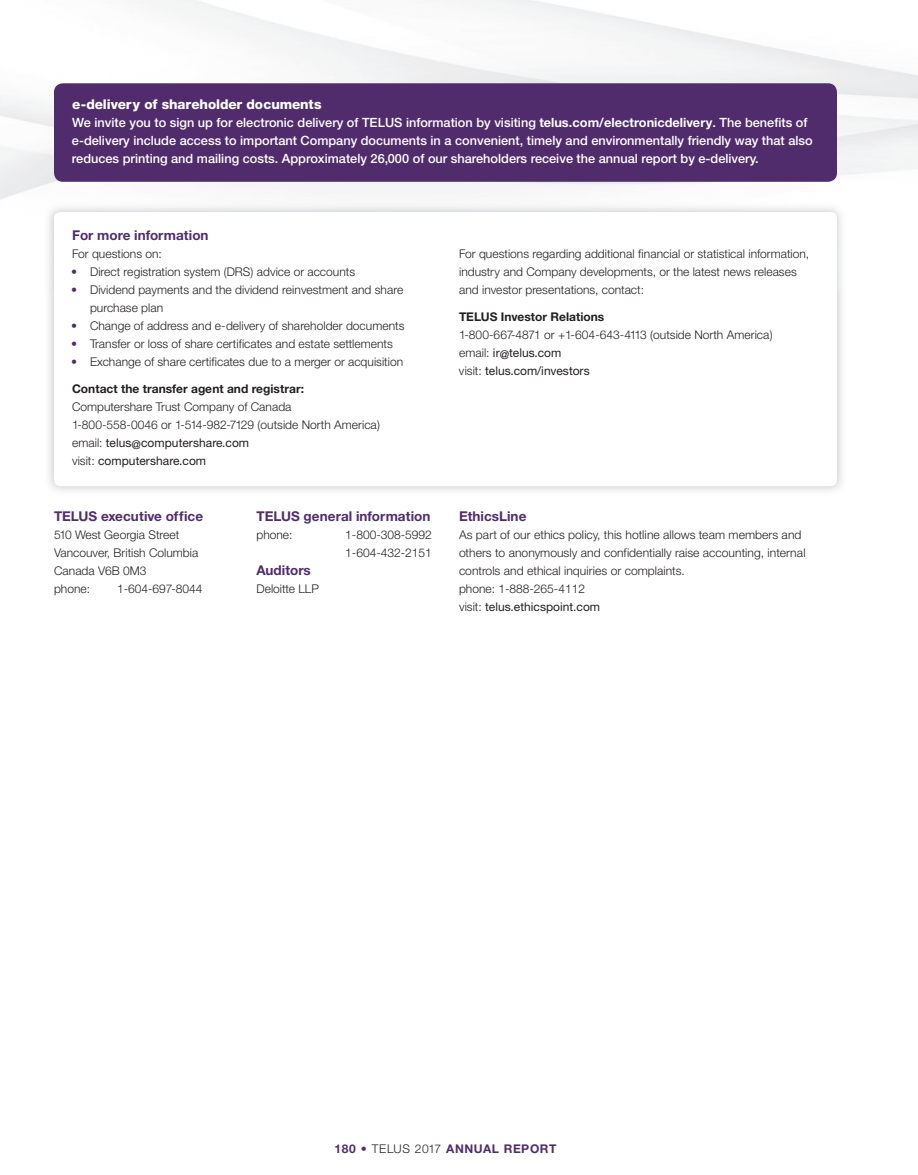
<style>
.page{position:relative;width:918px;height:1175px;background:#fff}
.page>*{position:absolute;margin:0;border:0;box-sizing:border-box;transform-origin:0 0}
.t1{font:700 13.5px "Helve TELUS";color:#512c6c}
.t2{font:800 13.5px "Helve TELUS";letter-spacing:-.01em;color:#fff}
.t3{font:500 12.75px/18px "Helve TELUS";color:#fff}
.t4{font:300 12px/18px "Helve TELUS";color:#231f20}
.t5{font:300 12px/18px "Helve TELU Smono 45";color:#231f20}
.t6{font:700 12px "Helve TELUS";color:#231f20}
.t7{font:12px "Helve TELUS";color:#231f20}
.t8{font:700 12px "Helve TELUS";letter-spacing:.05em;color:#512c6c}
.s1{font-weight:700}
.s2{color:#512c6c}
.s3{font-weight:400}
.s4{font-family:"Helve TELUS"}
.s5{font-weight:300}
.s6{font-weight:300;color:#231f20}
</style>
<div class="page">
<div style="left:54px;top:83px;width:783px;height:99px;background:#512c6c;border-radius:9px"></div>
<div style="left:54px;top:212px;width:783px;height:274px;background:#fff;border-radius:6px"></div>
<p class="t2" style="left:72px;top:99px;width:251px">e-delivery of shareholder documents</p>
<p class="t3" style="left:72px;top:114px;width:742px">We invite you to sign up for electronic delivery of TELUS information by visiting <span class="s1">telus.com/electronicdelivery</span>. The benefits of e-delivery include access to important Company documents in a convenient, timely and environmentally friendly way that also reduces printing and mailing costs. Approximately 26,000 of our shareholders receive the annual report by e-delivery.</p>
<p class="t1" style="left:72px;top:230px;width:138px">For more information</p>
<p class="t4" style="left:72px;top:246px;width:91px">For questions on:</p>
<p class="t4" style="left:71px;top:264px;width:285px"><span class="s2">•</span> Direct registration system (DRS) advice or accounts</p>
<p class="t4" style="left:90px;top:282px;width:315px;text-indent:-19px"><span class="s2">•</span> Dividend payments and the dividend reinvestment and share purchase plan</p>
<p class="t4" style="left:71px;top:318px;width:335px"><span class="s2">•</span> Change of address and e-delivery of shareholder documents</p>
<p class="t4" style="left:71px;top:336px;width:323px"><span class="s2">•</span> Transfer or loss of share certificates and estate settlements</p>
<p class="t4" style="left:71px;top:354px;width:333px"><span class="s2">•</span> Exchange of share certificates due to a merger or acquisition</p>
<p class="t6" style="left:72px;top:384px;width:234px">Contact the transfer agent and registrar:</p>
<p class="t4" style="left:72px;top:399px;width:310px">Computershare Trust Company of Canada 1-800-558-0046 or 1-514-982-7129 (outside North America) email: <span class="s3">telus@computershare.com<br></span>visit: <span class="s3">computershare.com</span></p>
<p class="t1" style="left:54px;top:511px;width:151px">TELUS executive office</p>
<p class="t4" style="left:54px;top:526px;width:146px">510 West Georgia Street<br>Vancouver, British Columbia<br>Canada V6B 0M3<br>phone:</p>
<p class="t5" style="left:117px;top:580px;width:87px">1-604-697-8044</p>
<p class="t1" style="left:256px;top:511px;width:175px">TELUS general information</p>
<p class="t4" style="left:256px;top:526px;width:38px">phone:</p>
<p class="t5" style="left:345px;top:526px;width:88px">1-800-308-5992<br>1-604-432-2151</p>
<p class="t1" style="left:256px;top:565px;width:56px">Auditors</p>
<p class="t4" style="left:256px;top:580px;width:64px">Deloitte LLP</p>
<p class="t4" style="left:459px;top:246px;width:352px">For questions regarding additional financial or statistical information, industry and Company developments, or the latest news releases and investor presentations, contact:</p>
<p class="t6" style="left:459px;top:312px;width:147px">TELUS Investor Relations</p>
<p class="t4" style="left:459px;top:327px;width:315px">1-800-667-4871 or +1-604-643-4113 (outside North America) email: <span class="s3">ir@telus.com<br></span>visit: <span class="s3">telus.com/investors</span></p>
<p class="t1" style="left:459px;top:511px;width:69px">EthicsLine</p>
<p class="t4" style="left:459px;top:526px;width:348px">As part of our ethics policy, this hotline allows team members and others to anonymously and confidentially raise accounting, internal controls and ethical inquiries or complaints.</p>
<p class="t5" style="left:459px;top:580px;width:128px"><span class="s4">phone:</span> 1-888-265-4112</p>
<p class="t7" style="left:459px;top:602px;width:143px"><span class="s5">visit:</span> telus.ethicspoint.com</p>
<p class="t8" style="left:334px;top:1144px;width:224px">180 • <span class="s6">TELUS 2017</span> ANNUAL REPORT</p>
</div>
